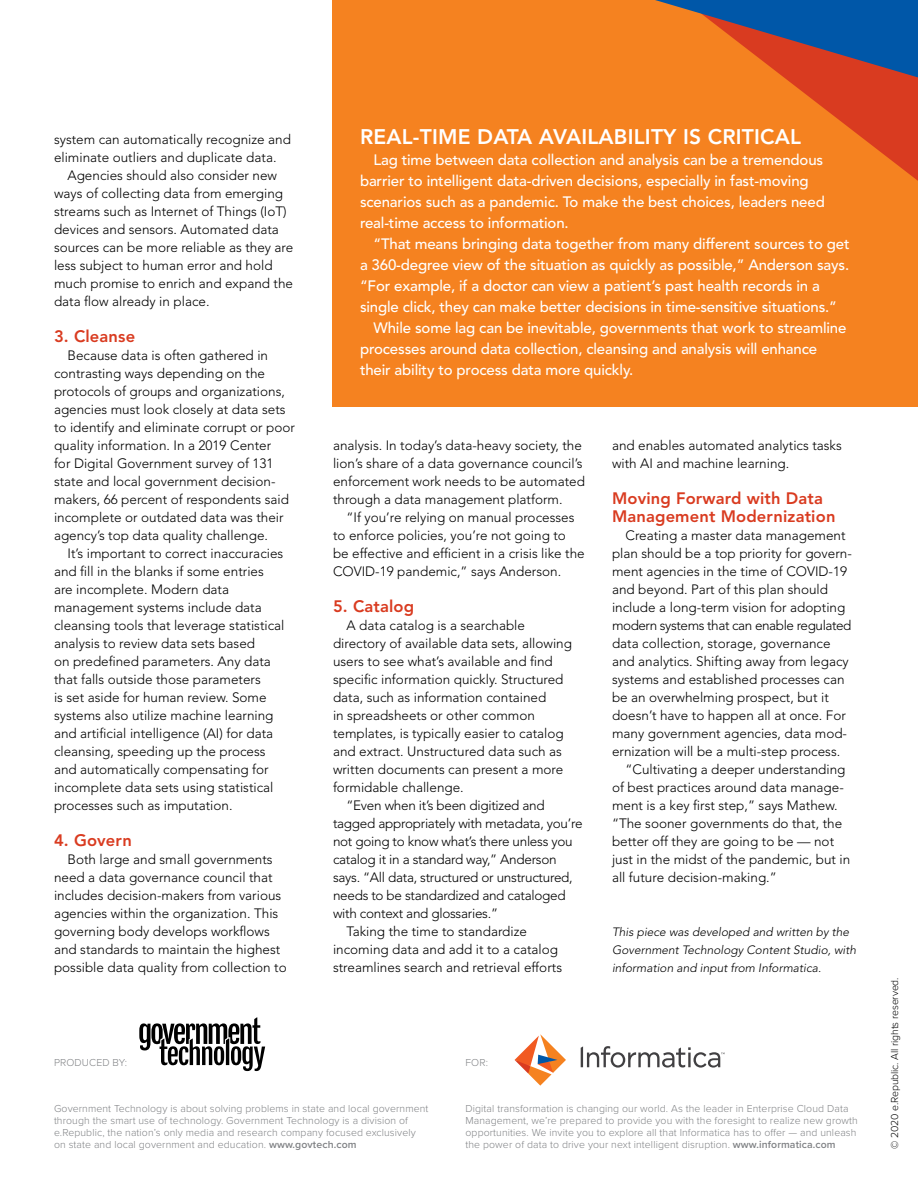
<style>
.page{position:relative;width:918px;height:1188px;background:#fff}
.page>*{position:absolute;margin:0;border:0;box-sizing:border-box;transform-origin:0 0}
.t1{font:800 21px "Avenir";letter-spacing:.01em;color:#fff}
.t2{font:800 16.5px/18px "Avenir";letter-spacing:.01em;color:#d93b20}
.t3{font:500 15px/21px "Avenir";letter-spacing:-.01em;color:#fff}
.t4{font:300 13.5px/18px "Avenir";color:#000}
.t5{font:300 13.5px "Avenir";letter-spacing:-.02em;color:#000}
.t6{font:300 13.5px "Avenir";letter-spacing:-.03em;color:#000}
.t7{font:italic 300 12px/18px "Avenir";color:#000}
.t8{font:300 10.5px/12px "Proxima Nova";letter-spacing:.01em;color:#808285}
.t9{font:300 10.5px "Proxima Nova";letter-spacing:-.01em;color:#000}
.s1{font-weight:600}
</style>
<div class="page">
<div style="left:332px;top:0;width:586px;height:406px;background:#f58220"></div>
<svg style="left:655px;top:0;width:263px;height:181px"></svg>
<svg style="left:139px;top:1017px;width:126px;height:54px"></svg>
<svg style="left:515px;top:1034px;width:51px;height:52px"></svg>
<svg style="left:581px;top:1046px;width:144px;height:22px"></svg>
<p class="t4" style="left:54px;top:130px;width:239px">system can automatically recognize and eliminate outliers and duplicate data.</p>
<p class="t4" style="left:54px;top:166px;width:241px;text-indent:14px">Agencies should also consider new ways of collecting data from emerging streams such as Internet of Things (IoT) devices and sensors. Automated data sources can be more reliable as they are less subject to human error and hold much promise to enrich and expand the data flow already in place.</p>
<p class="t2" style="left:54px;top:327px;width:83px">3. Cleanse</p>
<p class="t4" style="left:54px;top:346px;width:243px;text-indent:14px">Because data is often gathered in contrasting ways depending on the protocols of groups and organizations, agencies must look closely at data sets to identify and eliminate corrupt or poor quality information. In a 2019 Center<br>for Digital Government survey of 131 state and local government decision&shy;makers, 66 percent of respondents said incomplete or outdated data was their agency’s top data quality challenge.</p>
<p class="t4" style="left:54px;top:544px;width:232px;text-indent:14px">It’s important to correct inaccuracies and fill in the blanks if some entries are incomplete. Modern data management systems include data cleansing tools that leverage statistical analysis to review data sets based<br>on predefined parameters. Any data that falls outside those parameters<br>is set aside for human review. Some systems also utilize machine learning and artificial intelligence (AI) for data cleansing, speeding up the process and automatically compensating for incomplete data sets using statistical processes such as imputation.</p>
<p class="t2" style="left:54px;top:831px;width:79px">4. Govern</p>
<p class="t4" style="left:54px;top:850px;width:234px;text-indent:14px">Both large and small governments need a data governance council that includes decision-makers from various agencies within the organization. This governing body develops workflows and standards to maintain the highest possible data quality from collection to</p>
<h1 class="t1" style="left:360px;top:124px;width:443px">REAL-TIME DATA AVAILABILITY IS CRITICAL</h1>
<p class="t3" style="left:360px;top:150px;width:466px;text-indent:14px">Lag time between data collection and analysis can be a tremendous barrier to intelligent data-driven decisions, especially in fast-moving scenarios such as a pandemic. To make the best choices, leaders need real-time access to information.</p>
<p class="t3" style="left:374px;top:234px;width:478px">“That means bringing data together from many different sources to get</p>
<p class="t3" style="left:360px;top:255px;width:491px">a 360-degree view of the situation as quickly as possible,” Anderson says.</p>
<p class="t3" style="left:360px;top:276px;width:461px">“For example, if a doctor can view a patient’s past health records in a</p>
<p class="t3" style="left:360px;top:297px;width:479px">single click, they can make better decisions in time-sensitive situations.”</p>
<p class="t3" style="left:374px;top:318px;width:474px">While some lag can be inevitable, governments that work to streamline</p>
<p class="t3" style="left:360px;top:339px;width:459px">processes around data collection, cleansing and analysis will enhance</p>
<p class="t3" style="left:360px;top:360px;width:275px">their ability to process data more quickly.</p>
<p class="t4" style="left:333px;top:436px;width:253px">analysis. In today’s data-heavy society, the lion’s share of a data governance council’s enforcement work needs to be automated through a data management platform.</p>
<p class="t4" style="left:333px;top:508px;width:253px;text-indent:14px">“If you’re relying on manual processes to enforce policies, you’re not going to be effective and efficient in a crisis like the COVID-19 pandemic,” says Anderson.</p>
<p class="t2" style="left:333px;top:597px;width:83px">5. Catalog</p>
<p class="t4" style="left:346px;top:616px;width:180px">A data catalog is a searchable</p>
<p class="t4" style="left:333px;top:634px;width:241px">directory of available data sets, allowing</p>
<p class="t4" style="left:333px;top:652px;width:221px">users to see what’s available and find</p>
<p class="t4" style="left:333px;top:670px;width:232px">specific information quickly. Structured</p>
<p class="t4" style="left:333px;top:688px;width:215px">data, such as information contained</p>
<p class="t4" style="left:333px;top:706px;width:203px">in spreadsheets or other common</p>
<p class="t4" style="left:333px;top:724px;width:232px">templates, is typically easier to catalog</p>
<p class="t4" style="left:333px;top:742px;width:231px">and extract. Unstructured data such as</p>
<p class="t4" style="left:333px;top:760px;width:232px">written documents can present a more</p>
<p class="t4" style="left:333px;top:778px;width:132px">formidable challenge.</p>
<p class="t5" style="left:346px;top:797px;width:200px">“Even when it’s been digitized and</p>
<p class="t5" style="left:333px;top:815px;width:251px">tagged appropriately with metadata, you’re</p>
<p class="t5" style="left:333px;top:833px;width:241px">not going to know what’s there unless you</p>
<p class="t5" style="left:333px;top:851px;width:225px">catalog it in a standard way,” Anderson</p>
<p class="t5" style="left:333px;top:869px;width:241px">says. “All data, structured or unstructured,</p>
<p class="t5" style="left:333px;top:887px;width:234px">needs to be standardized and cataloged</p>
<p class="t5" style="left:333px;top:905px;width:167px">with context and glossaries.”</p>
<p class="t4" style="left:346px;top:922px;width:182px">Taking the time to standardize</p>
<p class="t4" style="left:333px;top:940px;width:227px">incoming data and add it to a catalog</p>
<p class="t4" style="left:333px;top:958px;width:231px">streamlines search and retrieval efforts</p>
<p class="t4" style="left:612px;top:436px;width:231px">and enables automated analytics tasks with AI and machine learning.</p>
<p class="t2" style="left:612px;top:489px;width:225px">Moving Forward with Data<br>Management Modernization</p>
<p class="t4" style="left:626px;top:526px;width:222px">Creating a master data management</p>
<p class="t4" style="left:612px;top:544px;width:241px">plan should be a top priority for govern-</p>
<p class="t4" style="left:612px;top:562px;width:237px">ment agencies in the time of COVID-19</p>
<p class="t4" style="left:612px;top:580px;width:218px">and beyond. Part of this plan should</p>
<p class="t4" style="left:612px;top:598px;width:235px">include a long-term vision for adopting</p>
<p class="t6" style="left:612px;top:617px;width:241px">modern systems that can enable regulated</p>
<p class="t4" style="left:612px;top:634px;width:220px">data collection, storage, governance</p>
<p class="t4" style="left:612px;top:652px;width:238px">and analytics. Shifting away from legacy</p>
<p class="t4" style="left:612px;top:670px;width:234px">systems and established processes can</p>
<p class="t4" style="left:612px;top:688px;width:218px">be an overwhelming prospect, but it</p>
<p class="t4" style="left:612px;top:706px;width:235px">doesn’t have to happen all at once. For</p>
<p class="t4" style="left:612px;top:724px;width:237px">many government agencies, data mod-</p>
<p class="t4" style="left:612px;top:742px;width:230px">ernization will be a multi-step process.</p>
<p class="t4" style="left:626px;top:760px;width:222px">“Cultivating a deeper understanding</p>
<p class="t4" style="left:612px;top:778px;width:233px">of best practices around data manage-</p>
<p class="t4" style="left:612px;top:796px;width:227px">ment is a key first step,” says Mathew.</p>
<p class="t4" style="left:612px;top:814px;width:232px">“The sooner governments do that, the</p>
<p class="t4" style="left:612px;top:832px;width:224px">better off they are going to be — not</p>
<p class="t4" style="left:612px;top:850px;width:240px">just in the midst of the pandemic, but in</p>
<p class="t4" style="left:612px;top:868px;width:166px">all future decision-making.”</p>
<p class="t7" style="left:612px;top:923px;width:246px">This piece was developed and written by the<br>Government Technology Content Studio, with information and input from Informatica.</p>
<p class="t8" style="left:54px;top:1056px;width:75px">PRODUCED BY:</p>
<p class="t8" style="left:465px;top:1056px;width:24px">FOR:</p>
<p class="t8" style="left:465px;top:1101px;width:394px">Digital transformation is changing our world. As the leader in Enterprise Cloud Data Management, we’re prepared to provide you with the foresight to realize new growth opportunities. We invite you to explore all that Informatica has to offer — and unleash the power of data to drive your next intelligent disruption. <span class="s1">www.informatica.com</span></p>
<p class="t8" style="left:54px;top:1101px;width:376px">Government Technology is about solving problems in state and local government through the smart use of technology. Government Technology is a division of e.Republic, the nation’s only media and research company focused exclusively on state and local government and education. <span class="s1">www.govtech.com</span></p>
<p class="t9" style="left:887px;top:1149px;width:173px;rotate:-90deg">© 2020 e.Republic. All rights reserved.</p>
</div>
